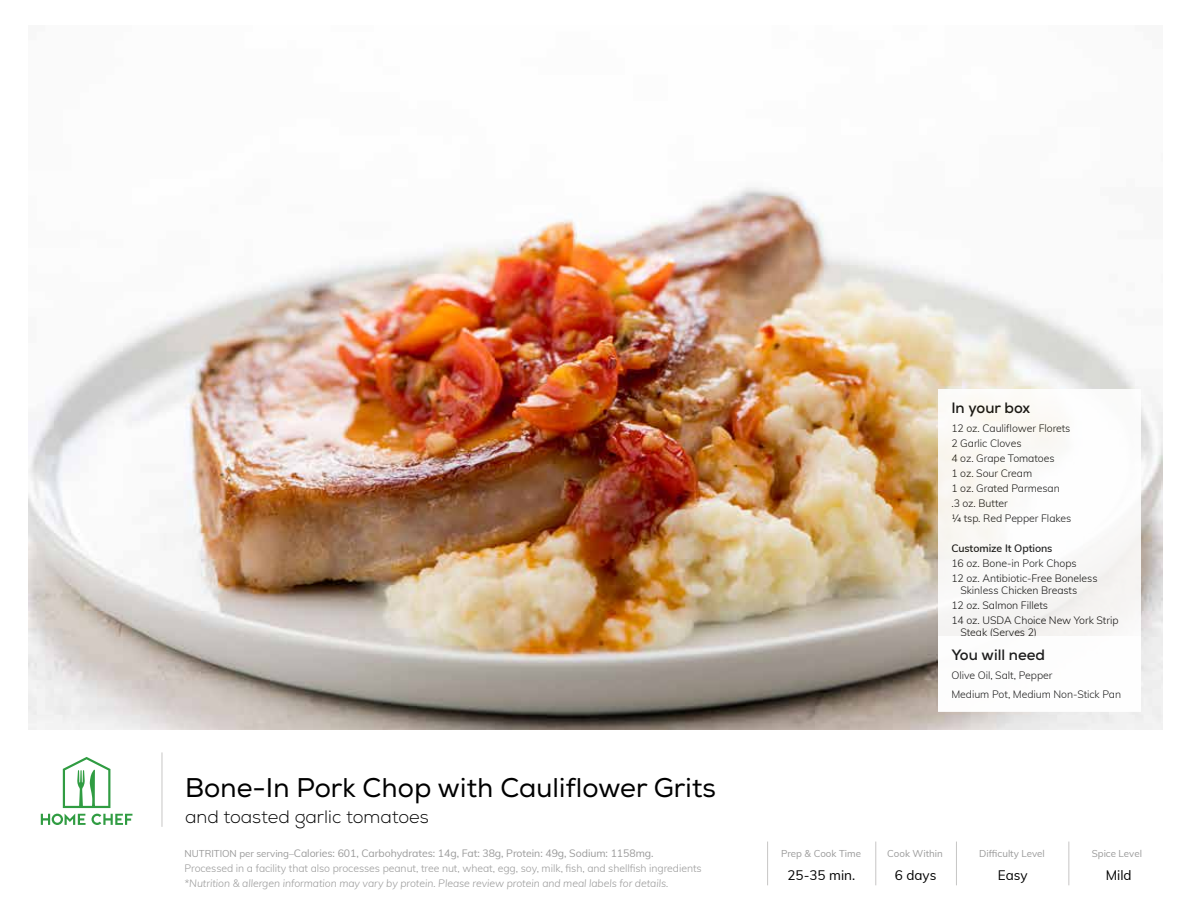
<style>
.page{position:relative;width:1188px;height:918px;background:#fff}
.page>*{position:absolute;margin:0;border:0;box-sizing:border-box;transform-origin:0 0}
.t1{font:27px "Nexa";color:#000}
.t2{font:300 18px "Nexa";color:#000}
.t3{font:700 15px "Nexa";color:#000}
.t4{font:13.5px "Muli";color:#000}
.t5{font:300 10.5px/15px "Muli";letter-spacing:-.005em;color:#000}
.t6{font:300 10.5px/15px "Muli";letter-spacing:-.005em;color:#9a9a9a}
.t7{font:italic 300 10.5px "Muli";letter-spacing:-.005em;color:#9a9a9a}
.t8{font:600 10.5px "Muli";letter-spacing:-.005em;color:#000}
.t9{font:9.75px "Muli";color:#9a9a9a}
.s1{font-weight:400;font-size:9.75px}
.s2{font-weight:400}
</style>
<div class="page">
<img style="left:29px;top:187px;width:1133px;height:543px">
<hr style="left:875px;top:842px;width:1px;height:43px;background:#c7c6c5">
<hr style="left:956px;top:842px;width:1px;height:43px;background:#c7c6c5">
<hr style="left:1068px;top:842px;width:1px;height:43px;background:#c7c6c5">
<hr style="left:767px;top:842px;width:1px;height:43px;background:#c7c6c5">
<hr style="left:162px;top:752px;width:1px;height:75px;background:#c7c6c5">
<div style="left:938px;top:389px;width:203px;height:322px;background:#faf9f6"></div>
<div style="left:938px;top:636px;width:203px;height:75px;background:#fff"></div>
<svg style="left:41px;top:757px;width:91px;height:68px"></svg>
<h1 class="t1" style="left:185px;top:772px;width:532px">Bone-In Pork Chop with Cauliflower Grits</h1>
<h2 class="t2" style="left:185px;top:806px;width:245px">and toasted garlic tomatoes</h2>
<p class="t6" style="left:185px;top:845px;width:519px"><span class="s1">NUTRITION per serving–</span><span class="s2">Calories: 601, Carbohydrates: 14g, Fat: 38g, Protein: 49g, Sodium: 1158mg.<br></span>Processed in a facility that also processes peanut, tree nut, wheat, egg, soy, milk, fish, and shellfish ingredients</p>
<p class="t7" style="left:185px;top:876px;width:485px">*Nutrition &amp; allergen information may vary by protein. Please review protein and meal labels for details.</p>
<h3 class="t3" style="left:951px;top:398px;width:80px">In your box</h3>
<p class="t5" style="left:951px;top:420px;width:121px">12 oz. Cauliflower Florets<br>2 Garlic Cloves<br>4 oz. Grape Tomatoes<br>1 oz. Sour Cream<br>1 oz. Grated Parmesan<br>.3 oz. Butter<br>¼ tsp. Red Pepper Flakes</p>
<p class="t8" style="left:951px;top:540px;width:103px">Customize It Options</p>
<p class="t5" style="left:951px;top:555px;width:148px">16 oz. Bone-in Pork Chops<br>12 oz. Antibiotic-Free Boneless</p>
<p class="t5" style="left:951px;top:582px;width:169px;text-indent:9px">Skinless Chicken Breasts<br>12 oz. Salmon Fillets<br>14 oz. USDA Choice New York Strip</p>
<p class="t5" style="left:960px;top:624px;width:78px">Steak (Serves 2)</p>
<h3 class="t3" style="left:951px;top:645px;width:95px">You will need</h3>
<p class="t5" style="left:951px;top:665px;width:171px;line-height:18.8px">Olive Oil, Salt, Pepper<br>Medium Pot, Medium Non-Stick Pan</p>
<p class="t9" style="left:781px;top:847px;width:82px">Prep &amp; Cook Time</p>
<p class="t9" style="left:887px;top:847px;width:57px">Cook Within</p>
<p class="t9" style="left:979px;top:847px;width:67px">Difficulty Level</p>
<p class="t9" style="left:1092px;top:847px;width:52px">Spice Level</p>
<p class="t4" style="left:787px;top:865px;width:69px">25-35 min.</p>
<p class="t4" style="left:895px;top:865px;width:43px">6 days</p>
<p class="t4" style="left:998px;top:865px;width:31px">Easy</p>
<p class="t4" style="left:1106px;top:865px;width:27px">Mild</p>
</div>
